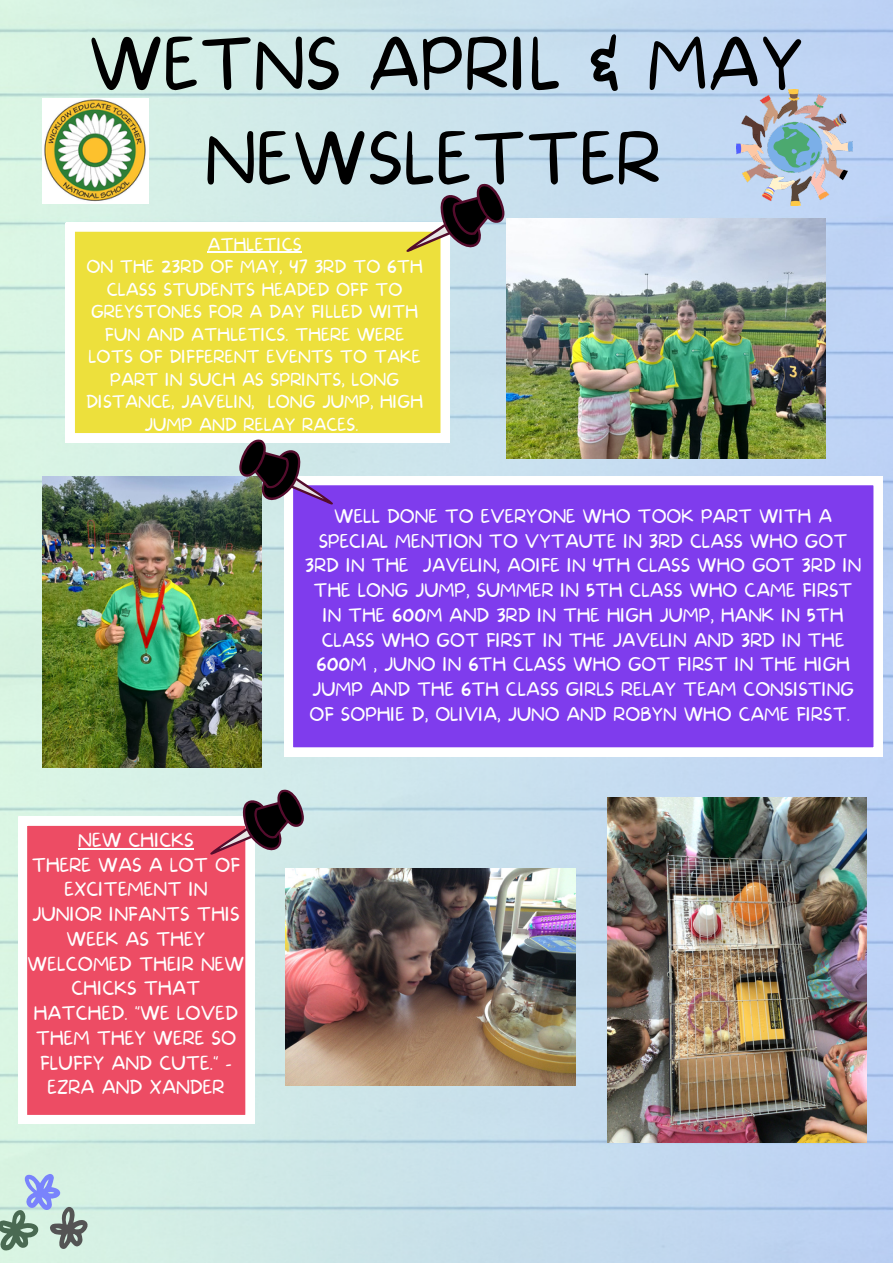
<style>
.page{position:relative;width:893px;height:1264px;background:#fff}
.page>*{position:absolute;margin:0;border:0;box-sizing:border-box;transform-origin:0 0}
.t1{font:100 67.5px "More Sugar";color:#000}
.t2{font:100 18px/24.8px "More Sugar";color:#fff;text-align:center}
.t3{font:100 17.7px/24.8px "More Sugar";color:#fff;text-align:center}
.t4{font:100 16.65px/22.5px "More Sugar";color:#fff;text-align:center}
</style>
<div class="page">
<img style="left:0;top:0;width:892px;height:1262px">
<svg style="left:0;top:1173px;width:89px;height:77px;background:#adc4c4"></svg>
<img style="left:736px;top:89px;width:116px;height:116px">
<svg style="left:66px;top:223px;width:383px;height:219px;background:#efe352"></svg>
<img style="left:43px;top:99px;width:105px;height:104px">
<img style="left:506px;top:219px;width:319px;height:239px">
<img style="left:43px;top:476px;width:218px;height:291px">
<svg style="left:284px;top:476px;width:598px;height:280px;background:#8a4dee"></svg>
<svg style="left:18px;top:816px;width:236px;height:307px;background:#ef6277"></svg>
<svg style="left:210px;top:785px;width:95px;height:71px;background:#96868b"></svg>
<img style="left:607px;top:797px;width:259px;height:345px">
<img style="left:285px;top:868px;width:290px;height:217px">
<hr style="left:207px;top:252px;width:95px;height:1px;background:#fff">
<hr style="left:78px;top:848px;width:116px;height:1px;background:#fff">
<svg style="left:406px;top:180px;width:100px;height:74px;background:#919390"></svg>
<svg style="left:238px;top:436px;width:95px;height:70px"></svg>
<p class="t1" style="left:89px;top:26px;width:716px">WETNS APRIL &amp; MAY</p>
<p class="t1" style="left:205px;top:120px;width:458px">NEWSLETTER</p>
<p class="t4" style="left:207px;top:234px;width:96px">ATHLETICS</p>
<p class="t4" style="left:86px;top:257px;width:338px">ON THE 23RD OF MAY, 47 3RD TO 6TH<br>CLASS STUDENTS HEADED OFF TO<br>GREYSTONES FOR A DAY FILLED WITH<br>FUN AND ATHLETICS. THERE WERE<br>LOTS OF DIFFERENT EVENTS TO TAKE<br>PART IN SUCH AS SPRINTS, LONG<br>DISTANCE, JAVELIN, LONG JUMP, HIGH<br>JUMP AND RELAY RACES.</p>
<p class="t2" style="left:78px;top:828px;width:117px">NEW CHICKS</p>
<p class="t2" style="left:28px;top:853px;width:218px">THERE WAS A LOT OF<br>EXCITEMENT IN<br>JUNIOR INFANTS THIS<br>WEEK AS THEY<br>WELCOMED THEIR NEW<br>CHICKS THAT<br>HATCHED. "WE LOVED<br>THEM THEY WERE SO<br>FLUFFY AND CUTE." -<br>EZRA AND XANDER</p>
<p class="t3" style="left:305px;top:505px;width:558px">WELL DONE TO EVERYONE WHO TOOK PART WITH A SPECIAL MENTION TO VYTAUTE IN 3RD CLASS WHO GOT 3RD IN THE JAVELIN, AOIFE IN 4TH CLASS WHO GOT 3RD IN THE LONG JUMP, SUMMER IN 5TH CLASS WHO CAME FIRST IN THE 600M AND 3RD IN THE HIGH JUMP, HANK IN 5TH CLASS WHO GOT FIRST IN THE JAVELIN AND 3RD IN THE 600M , JUNO IN 6TH CLASS WHO GOT FIRST IN THE HIGH JUMP AND THE 6TH CLASS GIRLS RELAY TEAM CONSISTING OF SOPHIE D, OLIVIA, JUNO AND ROBYN WHO CAME FIRST.</p>
</div>
